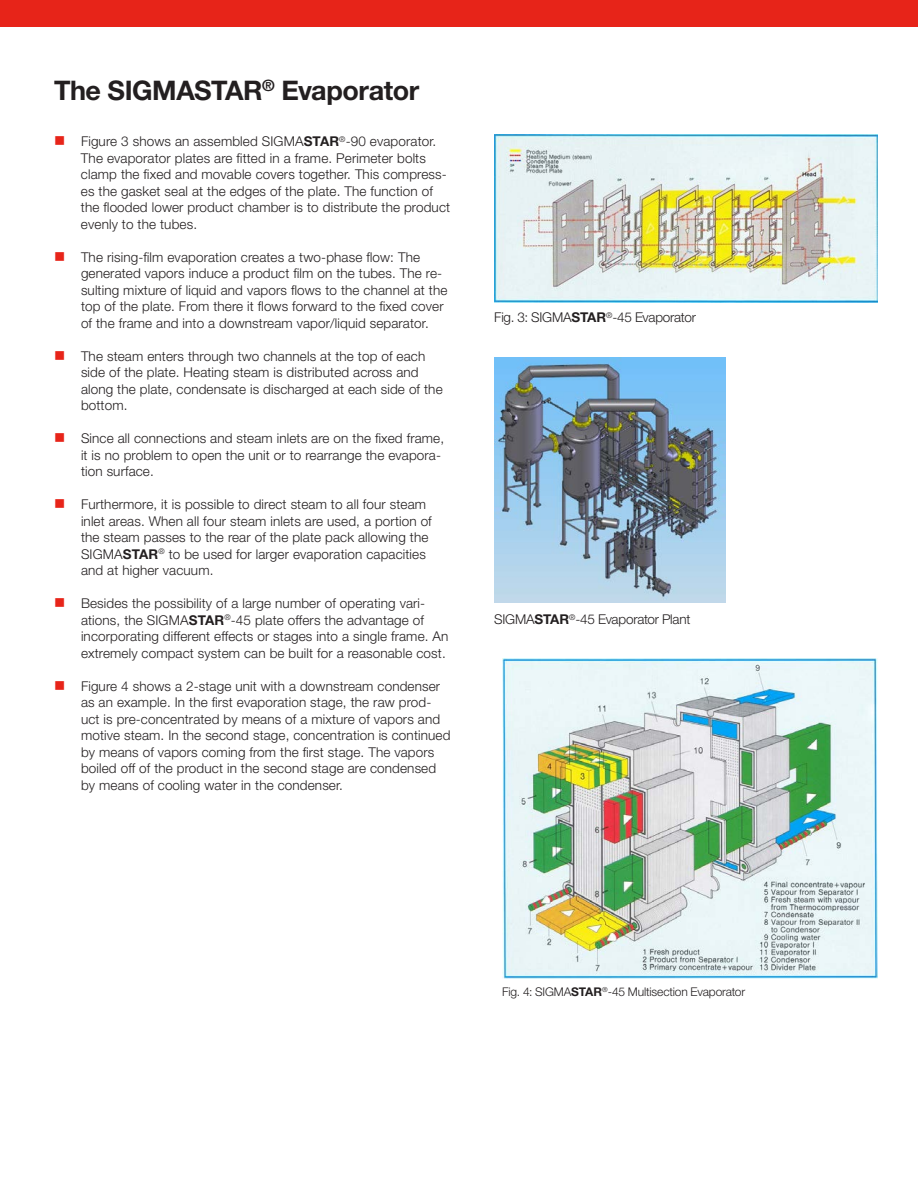
<style>
.page{position:relative;width:918px;height:1188px;background:#fff}
.page>*{position:absolute;margin:0;border:0;box-sizing:border-box;transform-origin:0 0}
.Sub_Head{font:700 27px "Helvetica Neue LT Std";letter-spacing:-.015em;color:#231f20}
.Callout_Box_Copy{font:300 13.5px/16.5px "Helvetica Neue LT Std";letter-spacing:.01em;color:#231f20}
.Callout_Box_Copy-2{font:300 13.5px "Helvetica Neue LT Std";letter-spacing:-.015em;color:#231f20}
.Callout_Box_Copy-3{font:300 13.5px "Helvetica Neue LT Std";letter-spacing:-.02em;color:#231f20}
.Callout_Box_Copy-4{font:300 12px "Helvetica Neue LT Std";letter-spacing:-.01em;color:#231f20}
.s1{color:#e72419}
.s2{font-weight:700}
</style>
<div class="page">
<img style="left:494px;top:135px;width:384px;height:167px">
<img style="left:494px;top:358px;width:231px;height:244px">
<img style="left:502px;top:658px;width:376px;height:320px">
<div style="left:0;top:0;width:918px;height:27px;background:#e72419"></div>
<p class="Sub_Head" style="left:54px;top:74px;width:367px">The SIGMASTAR<sup>®</sup> Evaporator</p>
<p class="Callout_Box_Copy" style="left:81px;top:133px;width:371px;text-indent:-27px"><span class="s1">■</span> Figure 3 shows an assembled SIGMA<span class="s2">STAR</span><sup>®</sup>-90 evaporator.<br>The evaporator plates are fitted in a frame. Perimeter bolts clamp the fixed and movable covers together. This compress&shy;es the gasket seal at the edges of the plate. The function of the flooded lower product chamber is to distribute the product evenly to the tubes.</p>
<p class="Callout_Box_Copy" style="left:81px;top:248px;width:368px;text-indent:-27px"><span class="s1">■</span> The rising-film evaporation creates a two-phase flow: The generated vapors induce a product film on the tubes. The re&shy;sulting mixture of liquid and vapors flows to the channel at the top of the plate. From there it flows forward to the fixed cover of the frame and into a downstream vapor/liquid separator.</p>
<p class="Callout_Box_Copy" style="left:81px;top:347px;width:363px;text-indent:-27px"><span class="s1">■</span> The steam enters through two channels at the top of each side of the plate. Heating steam is distributed across and along the plate, condensate is discharged at each side of the bottom.</p>
<p class="Callout_Box_Copy" style="left:81px;top:430px;width:365px;text-indent:-27px"><span class="s1">■</span> Since all connections and steam inlets are on the fixed frame, it is no problem to open the unit or to rearrange the evapora&shy;tion surface.</p>
<p class="Callout_Box_Copy" style="left:81px;top:496px;width:352px;text-indent:-27px"><span class="s1">■</span> Furthermore, it is possible to direct steam to all four steam inlet areas. When all four steam inlets are used, a portion of the steam passes to the rear of the plate pack allowing the SIGMA<span class="s2">STAR</span><sup>®</sup> to be used for larger evaporation capacities and at higher vacuum.</p>
<p class="Callout_Box_Copy" style="left:81px;top:595px;width:369px;text-indent:-27px"><span class="s1">■</span> Besides the possibility of a large number of operating vari&shy;ations, the SIGMA<span class="s2">STAR</span><sup>®</sup>-45 plate offers the advantage of incorporating different effects or stages into a single frame. An extremely compact system can be built for a reasonable cost.</p>
<p class="Callout_Box_Copy" style="left:81px;top:677px;width:371px;text-indent:-27px"><span class="s1">■</span> Figure 4 shows a 2-stage unit with a downstream condenser as an example. In the first evaporation stage, the raw prod&shy;uct is pre-concentrated by means of a mixture of vapors and motive steam. In the second stage, concentration is continued by means of vapors coming from the first stage. The vapors boiled off of the product in the second stage are condensed by means of cooling water in the condenser.</p>
<p class="Callout_Box_Copy-2" style="left:494px;top:309px;width:203px">Fig. 3: SIGMA<span class="s2">STAR</span><sup>®</sup>-45 Evaporator</p>
<p class="Callout_Box_Copy-3" style="left:494px;top:611px;width:198px">SIGMA<span class="s2">STAR</span><sup>®</sup>-45 Evaporator Plant</p>
<p class="Callout_Box_Copy-4" style="left:502px;top:984px;width:245px">Fig. 4: SIGMA<span class="s2">STAR</span><sup>®</sup>-45 Multisection Evaporator</p>
</div>
